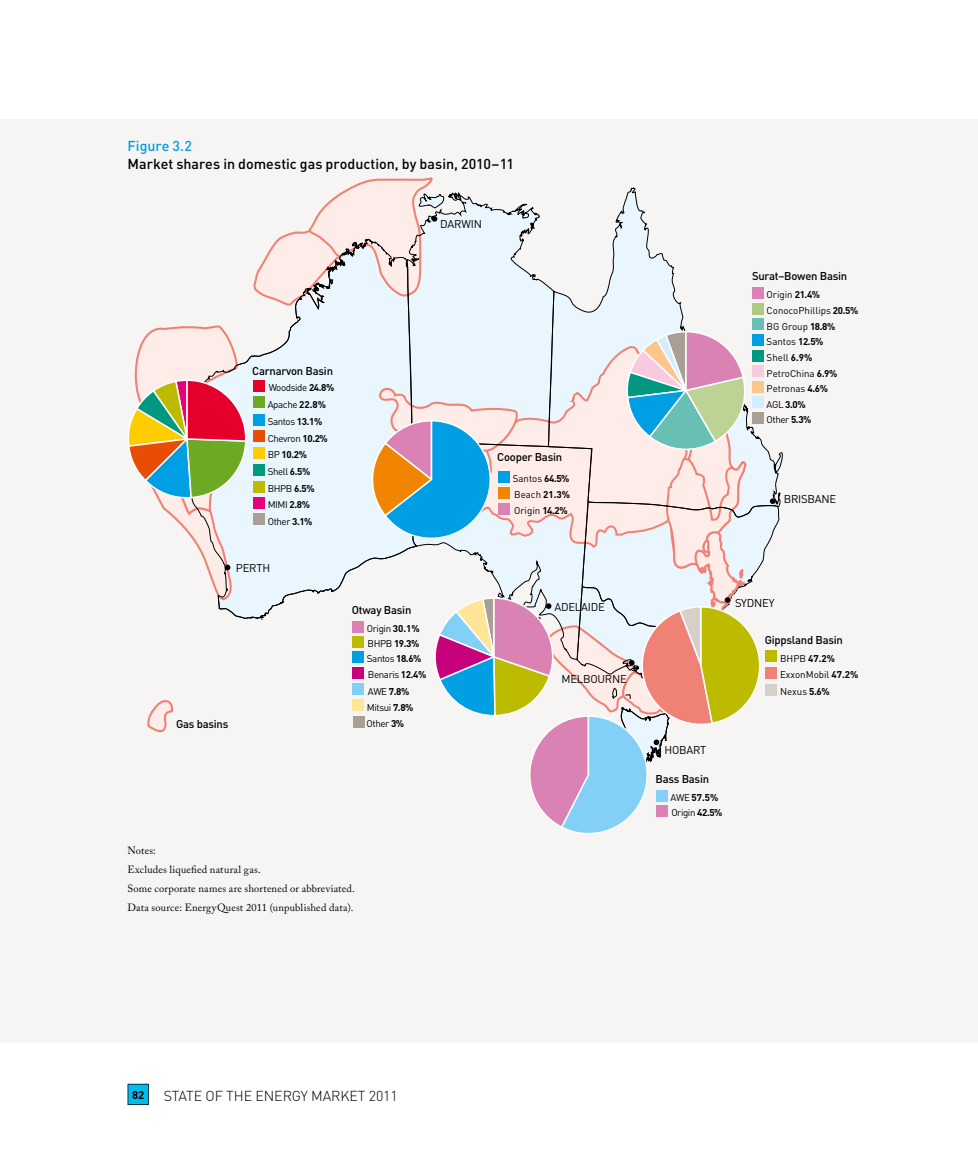
<style>
.page{position:relative;width:978px;height:1149px;background:#fff}
.page>*{position:absolute;margin:0;border:0;box-sizing:border-box;transform-origin:0 0}
.t1{font:500 14.25px "DIN";color:#000}
.t2{font:300 14.25px "DIN";letter-spacing:-.01em;color:#000}
.t3{font:500 14.25px "DIN";color:#009ee3}
.t4{font:500 11.25px "DIN";letter-spacing:-.02em;color:#000}
.t5{font:11.25px "DIN";letter-spacing:-.02em;color:#000}
.t6{font:700 11.25px "DIN";color:#000}
.t7{font:10.5px/19.2px "Adobe Caslon Pro";letter-spacing:.015em;color:#000}
.t8{font:9.75px/16.6px "DIN";letter-spacing:-.035em;color:#000}
.t9{font:9.75px/16.8px "DIN";color:#000}
.t10{font:700 9.75px "DIN";color:#000}
.s1{font-weight:700}
.s2{font-weight:400}
</style>
<div class="page">
<div style="left:0;top:119px;width:978px;height:923px;background:#f7f5f4"></div>
<svg style="left:128px;top:177px;width:652px;height:657px"></svg>
<svg style="left:128px;top:1083px;width:21px;height:21px"></svg>
<div style="left:128px;top:1084px;width:20px;height:19px;background:#0be"></div>
<h1 class="t3" style="left:128px;top:136px;width:66px">Figure 3.2</h1>
<h1 class="t1" style="left:128px;top:154px;width:388px">Market shares in domestic gas production, by basin, 2010–11</h1>
<p class="t5" style="left:440px;top:217px;width:43px">DARWIN</p>
<p class="t4" style="left:252px;top:363px;width:82px">Carnarvon Basin</p>
<p class="t8" style="left:269px;top:378px;width:67px">Woodside <span class="s1">24.8%</span></p>
<p class="t8" style="left:268px;top:395px;width:60px">Apache <span class="s1">22.8%</span></p>
<p class="t8" style="left:268px;top:413px;width:62px">Santos <span class="s1">13.1%<br></span>Chevron <span class="s1">10.2%<br></span>BP <span class="s1">10.2%</span></p>
<p class="t8" style="left:268px;top:480px;width:48px">BHPB <span class="s1">6.5%</span></p>
<p class="t8" style="left:268px;top:463px;width:44px">Shell <span class="s1">6.5%</span></p>
<p class="t8" style="left:268px;top:496px;width:46px">MIMI <span class="s1">2.8%<br></span>Other <span class="s1">3.1%</span></p>
<p class="t5" style="left:236px;top:561px;width:36px">PERTH</p>
<p class="t4" style="left:176px;top:716px;width:54px">Gas basins</p>
<p class="t4" style="left:352px;top:602px;width:61px">Otway Basin</p>
<p class="t8" style="left:367px;top:619px;width:54px">Origin <span class="s1">30.1%</span></p>
<p class="t8" style="left:368px;top:665px;width:60px">Benaris <span class="s1">12.4%</span></p>
<p class="t10" style="left:368px;top:637px;width:53px"><span class="s2">BHPB</span> 19.3%</p>
<p class="t8" style="left:367px;top:649px;width:56px">Santos <span class="s1">18.6%</span></p>
<p class="t8" style="left:367px;top:682px;width:48px">AWE <span class="s1">7.8%<br></span>Mitsui <span class="s1">7.8%<br></span>Other <span class="s1">3%</span></p>
<p class="t7" style="left:128px;top:840px;width:229px">Notes:<br>Excludes liquefied natural gas.<br>Some corporate names are shortened or abbreviated.<br>Data source: EnergyQuest 2011 (unpublished data).</p>
<p class="t4" style="left:752px;top:269px;width:97px">Surat–Bowen Basin</p>
<p class="t8" style="left:767px;top:286px;width:55px">Origin <span class="s1">21.4%</span></p>
<p class="t8" style="left:767px;top:318px;width:70px">BG Group <span class="s1">18.8%</span></p>
<p class="t9" style="left:767px;top:302px;width:93px">ConocoPhillips <span class="s1">20.5%</span></p>
<p class="t8" style="left:767px;top:333px;width:58px">Santos <span class="s1">12.5%</span></p>
<p class="t8" style="left:767px;top:349px;width:47px">Shell <span class="s1">6.9%</span></p>
<p class="t9" style="left:767px;top:364px;width:72px">PetroChina <span class="s1">6.9%</span></p>
<p class="t9" style="left:767px;top:380px;width:63px">Petronas <span class="s1">4.6%</span></p>
<p class="t4" style="left:497px;top:449px;width:66px">Cooper Basin</p>
<p class="t8" style="left:513px;top:470px;width:58px">Santos <span class="s1">64.5%</span></p>
<p class="t9" style="left:514px;top:486px;width:58px;line-height:16px">Beach <span class="s1">21.3%<br></span>Origin <span class="s1">14.2%</span></p>
<p class="t8" style="left:767px;top:396px;width:46px;line-height:15.5px">AGL <span class="s1">3.0%<br></span>Other <span class="s1">5.3%</span></p>
<p class="t5" style="left:784px;top:492px;width:54px">BRISBANE</p>
<p class="t5" style="left:554px;top:600px;width:52px">ADELAIDE</p>
<p class="t5" style="left:735px;top:596px;width:41px">SYDNEY</p>
<p class="t5" style="left:561px;top:672px;width:67px">MELBOURNE</p>
<p class="t5" style="left:664px;top:743px;width:43px">HOBART</p>
<p class="t4" style="left:656px;top:771px;width:55px">Bass Basin</p>
<p class="t8" style="left:671px;top:804px;width:53px">Origin <span class="s1">42.5%</span></p>
<p class="t10" style="left:671px;top:790px;width:49px"><span class="s2">AWE</span> 57.5%</p>
<p class="t4" style="left:765px;top:632px;width:80px">Gippsland Basin</p>
<p class="t9" style="left:780px;top:649px;width:80px">BHPB <span class="s1">47.2%<br></span>ExxonMobil <span class="s1">47.2%<br></span>Nexus <span class="s1">5.6%</span></p>
<p class="t6" style="left:132px;top:1087px;width:14px">82</p>
<h1 class="t2" style="left:164px;top:1086px;width:236px">STATE OF THE ENERGY MARKET 2011</h1>
</div>
